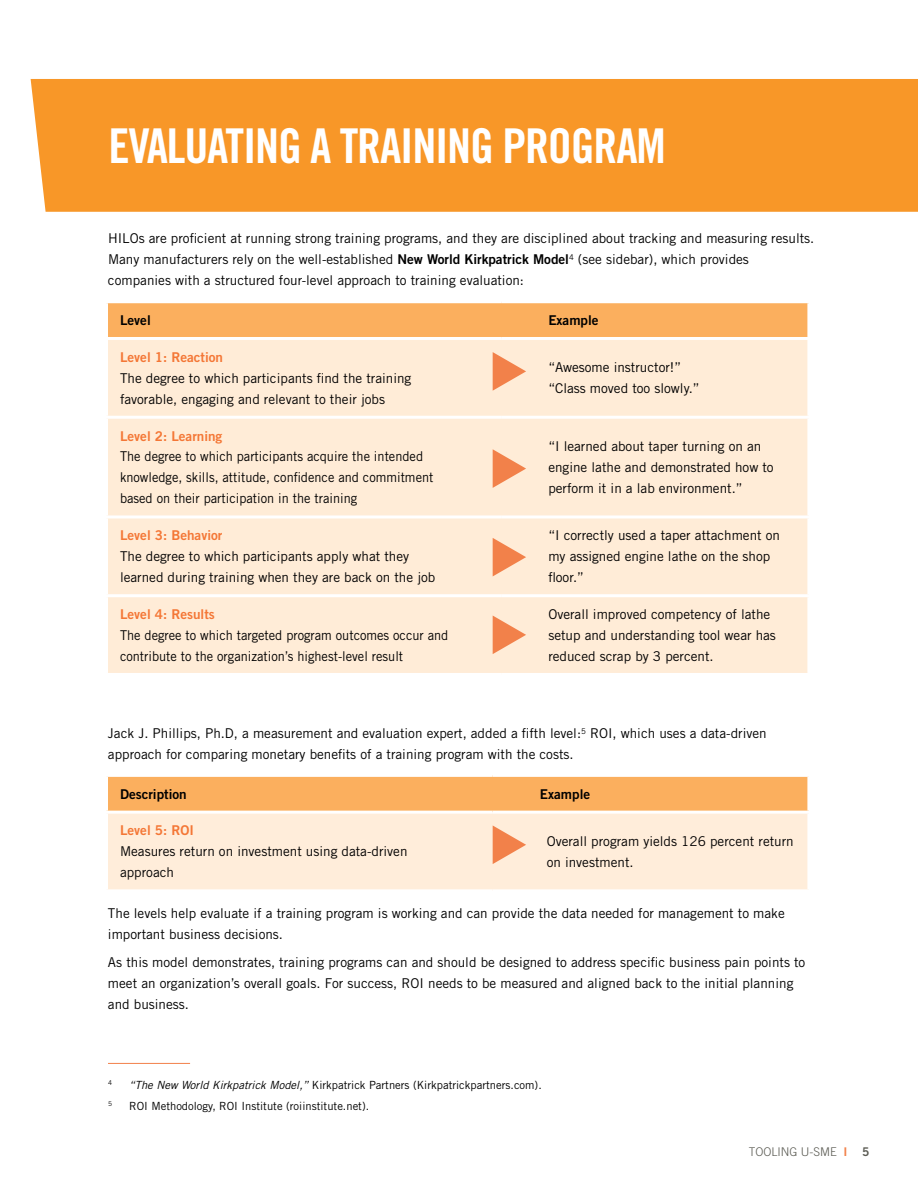
<style>
.page{position:relative;width:918px;height:1188px;background:#fff}
.page>*{position:absolute;margin:0;border:0;box-sizing:border-box;transform-origin:0 0}
.t1{font:48px "Trade Gothic LT Std Bd Cn 20";letter-spacing:-.025em;color:#fff}
.t2{font:13.5px/21px "Trade Gothic LT Std";color:#000}
.t3{font:13.5px/21px "Trade Gothic LT Std";color:#000;scale:.95 1}
.t4{font:13.5px "Trade Gothic LT Std Bd 2";color:#f47736}
.t5{font:13.5px "Trade Gothic LT Std Bd 2";color:#000}
.t6{font:300 12px "Trade Gothic LT Std";color:#5b5b53}
.t7{font:11.25px "Trade Gothic LT Std";color:#000}
.t8{font:6.6px "Trade Gothic LT Std";color:#000}
.s1{font-family:"Trade Gothic LT Std Bd 2"}
.s2{font-style:italic}
.s3{font-family:"Trade Gothic LT Std Bd 2";font-weight:400;color:#f2814a}
.s4{font-family:"Trade Gothic LT Std Bd 2";font-weight:400}
</style>
<div class="page">
<hr style="left:108px;top:1063px;width:82px;height:1px;background:#f2814a">
<div style="left:31px;top:79px;width:887px;height:133px;background:#f89728"></div>
<div style="left:108px;top:303px;width:699px;height:34px;background:#fbaf5e"></div>
<div style="left:108px;top:340px;width:699px;height:333px;background:#ffecd7"></div>
<hr style="left:105px;top:416px;width:396px;height:3px;background:#fff">
<hr style="left:501px;top:416px;width:309px;height:3px;background:#fff">
<hr style="left:105px;top:515px;width:396px;height:3px;background:#fff">
<hr style="left:501px;top:515px;width:309px;height:3px;background:#fff">
<hr style="left:105px;top:594px;width:396px;height:3px;background:#fff">
<hr style="left:501px;top:594px;width:309px;height:3px;background:#fff">
<div style="left:108px;top:777px;width:699px;height:34px;background:#fbaf5e"></div>
<div style="left:108px;top:814px;width:699px;height:75px;background:#ffedda"></div>
<svg style="left:493px;top:352px;width:33px;height:39px"></svg>
<svg style="left:493px;top:449px;width:33px;height:39px"></svg>
<svg style="left:493px;top:538px;width:33px;height:38px"></svg>
<svg style="left:493px;top:616px;width:33px;height:38px"></svg>
<svg style="left:493px;top:825px;width:33px;height:39px"></svg>
<h1 class="t1" style="left:108px;top:116px;width:559px">EVALUATING A TRAINING PROGRAM</h1>
<p class="t2" style="left:108px;top:228px;width:708px">HILOs are proficient at running strong training programs, and they are disciplined about tracking and measuring results.<br>Many manufacturers rely on the well-established <span class="s1">New World Kirkpatrick Model</span><sup>4</sup> (see sidebar), which provides companies with a structured four-level approach to training evaluation:</p>
<p class="t5" style="left:120px;top:312px;width:32px">Level</p>
<p class="t5" style="left:548px;top:312px;width:52px">Example</p>
<p class="t4" style="left:120px;top:349px;width:105px">Level 1: Reaction</p>
<p class="t2" style="left:120px;top:367px;width:293px">The degree to which participants find the training favorable, engaging and relevant to their jobs</p>
<p class="t2" style="left:548px;top:357px;width:153px">“Awesome instructor!” “Class moved too slowly.”</p>
<p class="t4" style="left:120px;top:427px;width:104px">Level 2: Learning</p>
<p class="t3" style="left:120px;top:446px;width:331px">The degree to which participants acquire the intended knowledge, skills, attitude, confidence and commitment based on their participation in the training</p>
<p class="t2" style="left:548px;top:436px;width:227px">“I learned about taper turning on an engine lathe and demonstrated how to perform it in a lab environment.”</p>
<p class="t4" style="left:120px;top:527px;width:104px">Level 3: Behavior</p>
<p class="t2" style="left:120px;top:546px;width:317px">The degree to which participants apply what they learned during training when they are back on the job</p>
<p class="t2" style="left:548px;top:525px;width:233px">“I correctly used a taper attachment on my assigned engine lathe on the shop floor.”</p>
<p class="t4" style="left:120px;top:606px;width:96px">Level 4: Results</p>
<p class="t3" style="left:120px;top:625px;width:347px">The degree to which targeted program outcomes occur and contribute to the organization’s highest-level result</p>
<p class="t2" style="left:548px;top:604px;width:229px">Overall improved competency of lathe setup and understanding tool wear has reduced scrap by 3 percent.</p>
<p class="t2" style="left:108px;top:723px;width:660px">Jack J. Phillips, Ph.D, a measurement and evaluation expert, added a fifth level:<sup>5</sup> ROI, which uses a data-driven approach for comparing monetary benefits of a training program with the costs.</p>
<p class="t5" style="left:120px;top:785px;width:68px">Description</p>
<p class="t5" style="left:540px;top:785px;width:52px">Example</p>
<p class="t4" style="left:120px;top:822px;width:75px">Level 5: ROI</p>
<p class="t2" style="left:120px;top:841px;width:289px">Measures return on investment using data-driven approach</p>
<p class="t2" style="left:547px;top:830px;width:249px">Overall program yields 126 percent return on investment.</p>
<p class="t2" style="left:108px;top:902px;width:678px">The levels help evaluate if a training program is working and can provide the data needed for management to make important business decisions.</p>
<p class="t2" style="left:108px;top:951px;width:699px">As this model demonstrates, training programs can and should be designed to address specific business pain points to meet an organization’s overall goals. For success, ROI needs to be measured and aligned back to the initial planning and business.</p>
<p class="t8" style="left:108px;top:1078px;width:6px">4</p>
<p class="t7" style="left:129px;top:1078px;width:414px"><span class="s2">“The New World Kirkpatrick Model,”</span> Kirkpatrick Partners (Kirkpatrickpartners.com).</p>
<p class="t8" style="left:108px;top:1099px;width:6px">5</p>
<p class="t7" style="left:129px;top:1099px;width:242px">ROI Methodology, ROI Institute (roiinstitute.net).</p>
<p class="t6" style="left:749px;top:1145px;width:122px">TOOLING U-SME <span class="s3">I</span> <span class="s4">5</span></p>
</div>
